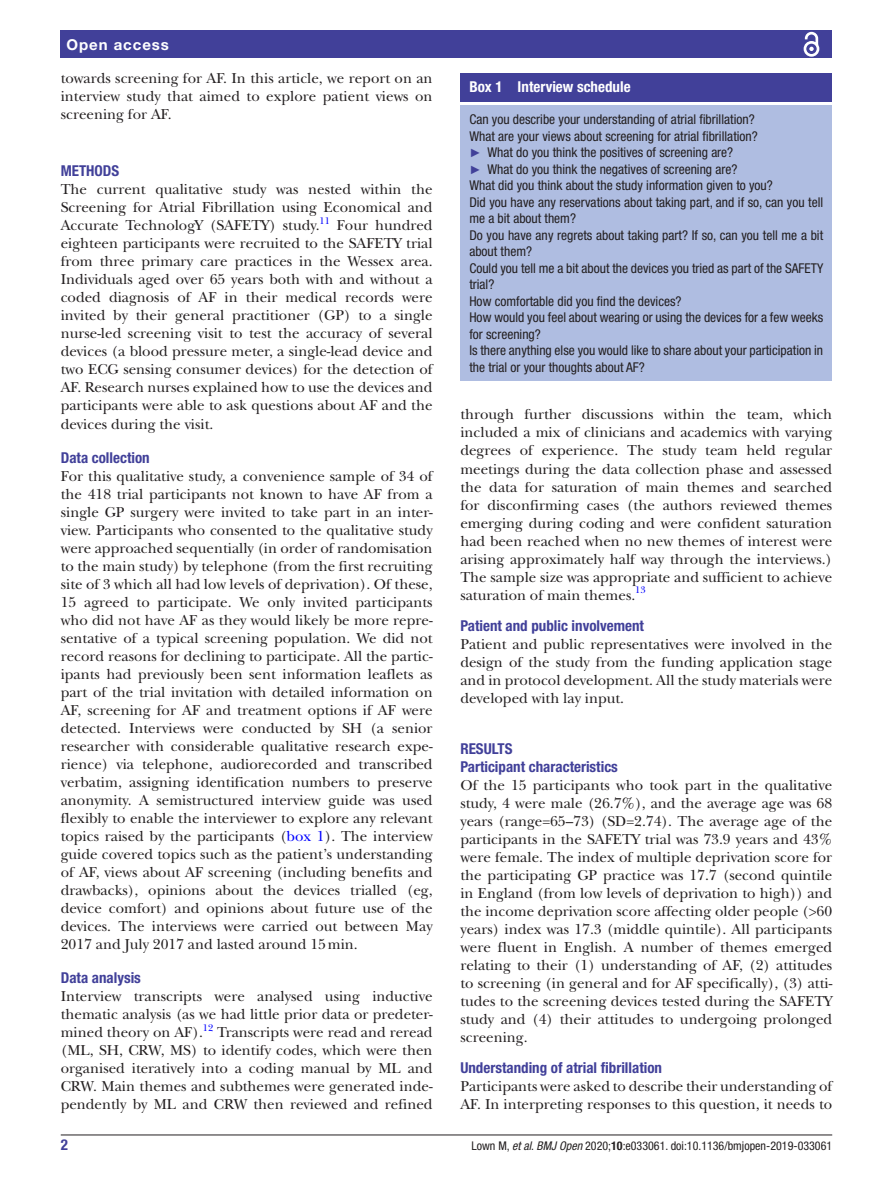
<style>
.page{position:relative;width:893px;height:1191px;background:#fff}
.page>*{position:absolute;margin:0;border:0;box-sizing:border-box;transform-origin:0 0}
.t1{font:15px/18px "New Baskerville";color:#231f20;text-align:justify}
.t2{font:700 condensed 15px/18px "Helvetica Neue LT Std";color:#414099}
.t3{font:700 condensed 15px "Helvetica Neue LT Std";color:#fff}
.t4{font:700 15px "Helvetica Neue LT Std";letter-spacing:.065em;color:#fff}
.t5{font:condensed 13.5px/16.5px "Helvetica Neue LT Std";color:#231f20}
.t6{font:condensed 12px "Helvetica Neue LT Std";color:#231f20}
.t7{font:9.9px "New Baskerville";color:#00f}
.s1{color:#00f}
.s2{font-family:"Arial";font-stretch:normal;font-size:12px;color:#414099}
.s3{font-style:italic}
.s4{font-weight:700}
</style>
<div class="page">
<hr style="left:61px;top:1134px;width:771px;height:1px;background:#231f20">
<div style="left:61px;top:31px;width:771px;height:27px;background:#414099"></div>
<svg style="left:803px;top:31px;width:17px;height:26px"></svg>
<div style="left:460px;top:73px;width:372px;height:28px;background:#414099"></div>
<div style="left:460px;top:106px;width:372px;height:275px;background:#afbde1"></div>
<p class="t4" style="left:66px;top:35px;width:104px">Open access</p>
<p class="t1" style="left:61px;top:69px;width:373px">towards screening for AF. In this article, we report on an interview study that aimed to explore patient views on screening for AF.</p>
<p class="t2" style="left:61px;top:162px;width:59px">Methods</p>
<p class="t1" style="left:61px;top:181px;width:373px">The current qualitative study was nested within the Screening for Atrial Fibrillation using Economical and Accurate TechnologY (SAFETY) study.<sup>11</sup></p>
<p class="t1" style="left:61px;top:217px;width:373px;text-indent:276px">Four hundred eighteen participants were recruited to the SAFETY trial from three primary care practices in the Wessex area.<br>Individuals aged over 65 years both with and without a coded diagnosis of AF in their medical records were invited by their general practitioner (GP) to a single nurse-led screening visit to test the accuracy of several devices (a blood pressure meter, a single-lead device and two ECG sensing consumer devices) for the detection of AF. Research nurses explained how to use the devices and participants were able to ask questions about AF and the devices during the visit.</p>
<p class="t2" style="left:61px;top:448px;width:91px">Data collection</p>
<p class="t1" style="left:61px;top:467px;width:373px">For this qualitative study, a convenience sample of 34 of the 418 trial participants not known to have AF from a single GP surgery were invited to take part in an inter&shy;view. Participants who consented to the qualitative study were approached sequentially (in order of randomisation to the main study) by telephone (from the first recruiting site of 3 which all had low levels of deprivation). Of these, 15 agreed to participate. We only invited participants who did not have AF as they would likely be more repre&shy;sentative of a typical screening population. We did not record reasons for declining to participate. All the partic&shy;ipants had previously been sent information leaflets as part of the trial invitation with detailed information on AF, screening for AF and treatment options if AF were detected. Interviews were conducted by SH (a senior researcher with considerable qualitative research expe&shy;rience) via telephone, audiorecorded and transcribed verbatim, assigning identification numbers to preserve anonymity. A semistructured interview guide was used flexibly to enable the interviewer to explore any relevant topics raised by the participants (<span class="s1">box 1</span>). The interview guide covered topics such as the patient’s understanding of AF, views about AF screening (including benefits and drawbacks), opinions about the devices trialled (eg, device comfort) and opinions about future use of the devices. The interviews were carried out between May 2017 and July 2017 and lasted around 15min.</p>
<p class="t2" style="left:61px;top:968px;width:82px">Data analysis</p>
<p class="t1" style="left:61px;top:987px;width:373px">Interview transcripts were analysed using inductive thematic analysis (as we had little prior data or predeter&shy;mined theory on AF).</p>
<p class="t7" style="left:203px;top:1021px;width:12px">12</p>
<p class="t1" style="left:61px;top:1023px;width:373px;text-indent:156px">Transcripts were read and reread (ML, SH, CRW, MS) to identify codes, which were then organised iteratively into a coding manual by ML and CRW. Main themes and subthemes were generated inde&shy;pendently by ML and CRW then reviewed and refined</p>
<p class="t3" style="left:469px;top:78px;width:163px">Box 1 Interview schedule</p>
<p class="t5" style="left:469px;top:111px;width:355px">Can you describe your understanding of atrial fibrillation?<br>What are your views about screening for atrial fibrillation?<br><span class="s2">►</span> What do you think the positives of screening are?<br><span class="s2">►</span> What do you think the negatives of screening are?<br>What did you think about the study information given to you?<br>Did you have any reservations about taking part, and if so, can you tell me a bit about them?<br>Do you have any regrets about taking part? If so, can you tell me a bit about them?<br>Could you tell me a bit about the devices you tried as part of the SAFETY trial?<br>How comfortable did you find the devices?<br>How would you feel about wearing or using the devices for a few weeks for screening?<br>Is there anything else you would like to share about your participation in the trial or your thoughts about AF?</p>
<p class="t1" style="left:460px;top:406px;width:373px">through further discussions within the team, which included a mix of clinicians and academics with varying degrees of experience. The study team held regular meetings during the data collection phase and assessed the data for saturation of main themes and searched for disconfirming cases (the authors reviewed themes emerging during coding and were confident saturation had been reached when no new themes of interest were arising approximately half way through the interviews.)<br>The sample size was appropriate and sufficient to achieve saturation of main themes.<sup>13</sup></p>
<p class="t2" style="left:460px;top:616px;width:185px">Patient and public involvement</p>
<p class="t1" style="left:460px;top:635px;width:373px">Patient and public representatives were involved in the design of the study from the funding application stage and in protocol development. All the study materials were developed with lay input.</p>
<p class="t2" style="left:460px;top:739px;width:159px">Results<br>Participant characteristics</p>
<p class="t1" style="left:460px;top:776px;width:373px">Of the 15 participants who took part in the qualitative study, 4 were male (26.7%), and the average age was 68 years (range=65–73) (SD=2.74). The average age of the participants in the SAFETY trial was 73.9 years and 43% were female. The index of multiple deprivation score for the participating GP practice was 17.7 (second quintile in England (from low levels of deprivation to high)) and the income deprivation score affecting older people (&gt;60 years) index was 17.3 (middle quintile). All participants were fluent in English. A number of themes emerged relating to their (1) understanding of AF, (2) attitudes to screening (in general and for AF specifically), (3) atti&shy;tudes to the screening devices tested during the SAFETY study and (4) their attitudes to undergoing prolonged screening.</p>
<p class="t2" style="left:460px;top:1058px;width:203px">Understanding of atrial fibrillation</p>
<p class="t1" style="left:460px;top:1077px;width:373px">Participants were asked to describe their understanding of<br>AF. In interpreting responses to this question, it needs to</p>
<p class="t2" style="left:61px;top:1135px;width:9px">2</p>
<p class="t6" style="left:471px;top:1138px;width:362px">Lown M, <span class="s3">et al</span>. <span class="s3">BMJ Open</span> 2020;<span class="s4">10</span>:e033061. doi:10.1136/bmjopen-2019-033061</p>
</div>
